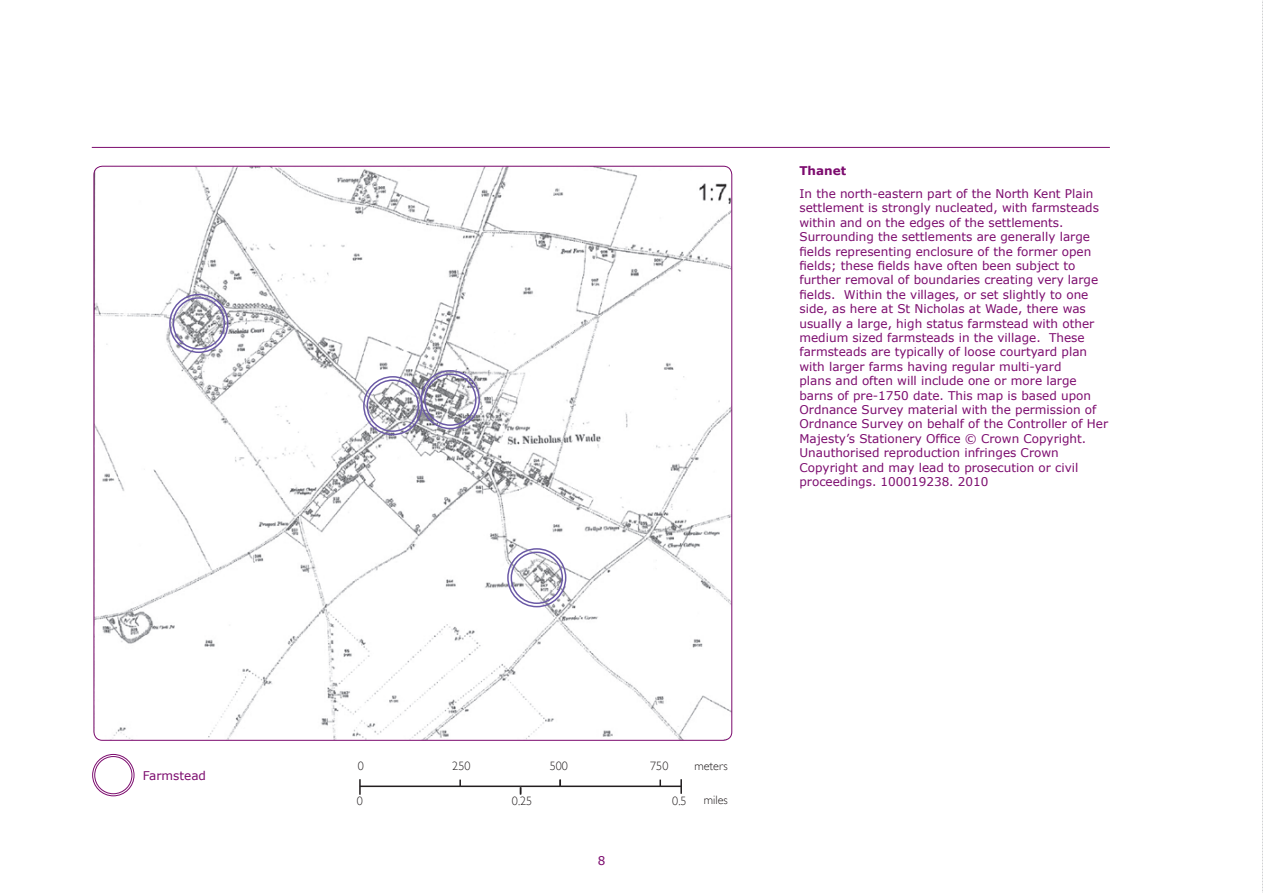
<style>
.page{position:relative;width:1263px;height:893px;background:#fff}
.page>*{position:absolute;margin:0;border:0;box-sizing:border-box;transform-origin:0 0}
.t1{font:300 12.15px "Gill Sans";color:#231f20}
.Body_Verdana{font:12px/14.4px "Verdana";color:#7c0b6e}
.Body_Verdana-2{font:700 12px "Verdana";color:#7c0b6e}
</style>
<div class="page">
<hr style="left:92px;top:147px;width:1018px;height:1px;background:#7c0b6e">
<svg style="left:1262px;top:0;width:1px;height:893px"></svg>
<img style="left:94px;top:166px;width:638px;height:574px">
<div style="left:507px;top:548px;width:59px;height:59px;border:2px solid #6b5aa6;border-radius:50%"></div>
<div style="left:511px;top:551px;width:52px;height:53px;border:2px solid #6b5aa6;border-radius:50%"></div>
<div style="left:363px;top:376px;width:59px;height:59px;border:2px solid #6b5aa6;border-radius:50%"></div>
<div style="left:367px;top:379px;width:52px;height:53px;border:2px solid #6b5aa6;border-radius:50%"></div>
<div style="left:421px;top:370px;width:59px;height:59px;border:2px solid #6b5aa6;border-radius:50%"></div>
<div style="left:424px;top:373px;width:52px;height:53px;border:2px solid #6b5aa6;border-radius:50%"></div>
<div style="left:169px;top:294px;width:59px;height:59px;border:2px solid #6b5aa6;border-radius:50%"></div>
<div style="left:173px;top:297px;width:52px;height:53px;border:2px solid #6b5aa6;border-radius:50%"></div>
<hr style="left:360px;top:785px;width:321px;height:2px;background:#231f20">
<svg style="left:459px;top:780px;width:2px;height:7px"></svg>
<svg style="left:359px;top:779px;width:2px;height:16px"></svg>
<svg style="left:559px;top:780px;width:2px;height:7px"></svg>
<svg style="left:680px;top:779px;width:2px;height:15px"></svg>
<div style="left:94px;top:756px;width:38px;height:38px;border:1px solid #7c0b6e;border-radius:50%"></div>
<div style="left:92px;top:754px;width:43px;height:42px;border:1px solid #7c0b6e;border-radius:50%"></div>
<p class="Body_Verdana" style="left:143px;top:768px;width:65px">Farmstead</p>
<p class="Body_Verdana-2" style="left:799px;top:163px;width:48px">Thanet</p>
<p class="Body_Verdana" style="left:799px;top:186px;width:310px">In the north-eastern part of the North Kent Plain settlement is strongly nucleated, with farmsteads within and on the edges of the settlements.<br>Surrounding the settlements are generally large fields representing enclosure of the former open fields; these fields have often been subject to further removal of boundaries creating very large fields. Within the villages, or set slightly to one side, as here at St Nicholas at Wade, there was usually a large, high status farmstead with other medium sized farmsteads in the village. These farmsteads are typically of loose courtyard plan with larger farms having regular multi-yard<br>plans and often will include one or more large barns of pre-1750 date. This map is based upon Ordnance Survey material with the permission of Ordnance Survey on behalf of the Controller of Her Majesty’s Stationery Office © Crown Copyright.<br>Unauthorised reproduction infringes Crown Copyright and may lead to prosecution or civil proceedings. 100019238. 2010</p>
<p class="t1" style="left:358px;top:759px;width:8px">0</p>
<p class="t1" style="left:452px;top:759px;width:20px">250</p>
<p class="t1" style="left:550px;top:759px;width:20px">500</p>
<p class="t1" style="left:694px;top:759px;width:35px">meters</p>
<p class="t1" style="left:704px;top:793px;width:25px">miles</p>
<p class="t1" style="left:650px;top:759px;width:20px">750</p>
<p class="t1" style="left:357px;top:794px;width:8px">0</p>
<p class="t1" style="left:512px;top:794px;width:22px">0.25</p>
<p class="t1" style="left:672px;top:794px;width:16px">0.5</p>
<p class="Body_Verdana" style="left:598px;top:853px;width:9px">8</p>
</div>
